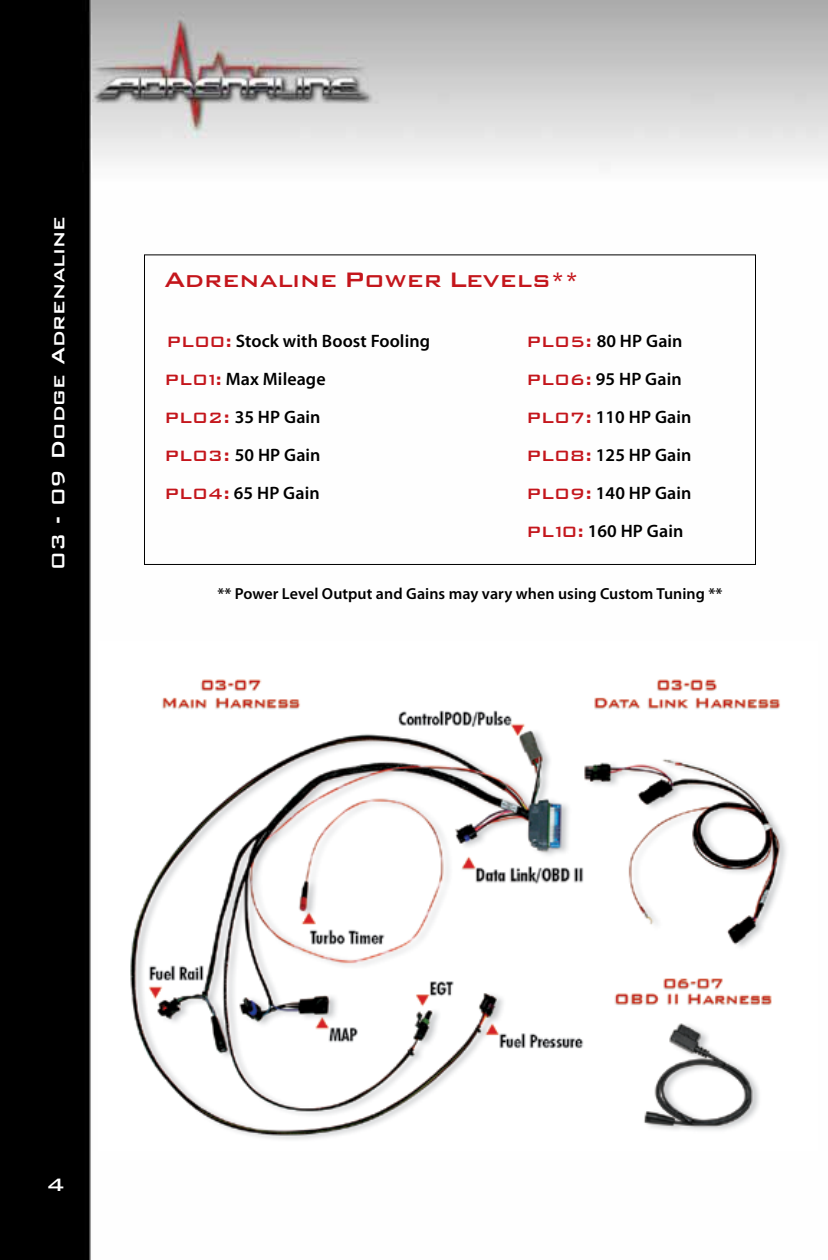
<style>
.page{position:relative;width:828px;height:1260px;background:#fff}
.page>*{position:absolute;margin:0;border:0;box-sizing:border-box;transform-origin:0 0}
.t1{font:500 28px "Bank Gothic C Md BT";color:#c4161c}
.t2{font:500 24px "Bank Gothic BT";color:#fff}
.t3{font:600 18px/38px "Myriad Pro";letter-spacing:.005em;color:#000}
.t4{font:600 16px "Myriad Pro";letter-spacing:.005em;color:#000}
.s1{font-family:"Bank Gothic C Md BT";font-weight:500;font-size:20px;color:#c4161c}
</style>
<div class="page">
<img style="left:0;top:0;width:828px;height:1260px">
<div style="left:98px;top:641px;width:720px;height:509px;background:#fff"></div>
<img style="left:130px;top:679px;width:656px;height:461px">
<h2 class="t2" style="left:45px;top:570px;width:355px;rotate:-90deg">03 - 09 Dodge Adrenaline</h2>
<h1 class="t1" style="left:164px;top:264px;width:416px">Adrenaline Power Levels**</h1>
<p class="t3" style="left:166px;top:321px;width:266px"><span class="s1">PL00:</span> Stock with Boost Fooling</p>
<p class="t3" style="left:526px;top:321px;width:158px"><span class="s1">PL05:</span> 80 HP Gain</p>
<p class="t3" style="left:164px;top:359px;width:163px"><span class="s1">PL01:</span> Max Mileage</p>
<p class="t3" style="left:526px;top:359px;width:157px"><span class="s1">PL06:</span> 95 HP Gain</p>
<p class="t3" style="left:164px;top:397px;width:158px"><span class="s1">PL02:</span> 35 HP Gain</p>
<p class="t3" style="left:526px;top:397px;width:167px"><span class="s1">PL07:</span> 110 HP Gain</p>
<p class="t3" style="left:164px;top:435px;width:158px"><span class="s1">PL03:</span> 50 HP Gain</p>
<p class="t3" style="left:526px;top:435px;width:167px"><span class="s1">PL08:</span> 125 HP Gain</p>
<p class="t3" style="left:164px;top:473px;width:157px"><span class="s1">PL04:</span> 65 HP Gain</p>
<p class="t3" style="left:526px;top:473px;width:167px"><span class="s1">PL09:</span> 140 HP Gain<br><span class="s1">PL10:</span> 160 HP Gain</p>
<p class="t4" style="left:217px;top:583px;width:507px">** Power Level Output and Gains may vary when using Custom Tuning **</p>
<h2 class="t2" style="left:46px;top:1172px;width:20px">4</h2>
</div>
